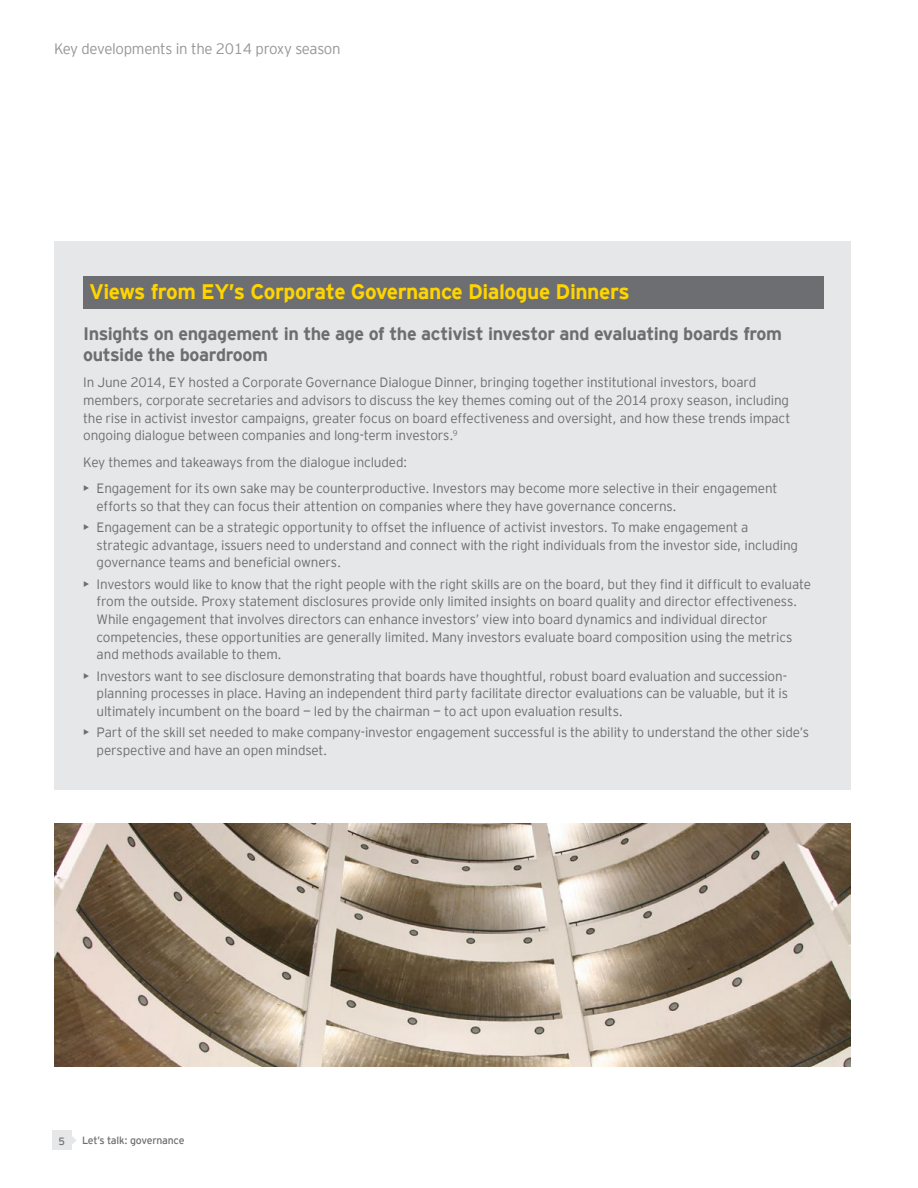
<style>
.page{position:relative;width:918px;height:1188px;background:#fff}
.page>*{position:absolute;margin:0;border:0;box-sizing:border-box;transform-origin:0 0}
.t1{font:700 21px "EY Interstate";letter-spacing:-.02em;color:#ffd400}
.t2{font:700 18px/21.6px "EY Interstate";letter-spacing:-.02em;color:#6d6e71}
.t3{font:300 15px "EY Interstate";letter-spacing:-.02em;color:#939598}
.t4{font:300 13.5px/17.7px "EY Interstate";letter-spacing:-.01em;color:#6d6e71}
.t5{font:10.5px "EY Interstate";letter-spacing:-.02em;color:#6d6e71}
.s1{font-weight:400}
</style>
<div class="page">
<div style="left:52px;top:1131px;width:19px;height:19px;background:#e6e7e8"></div>
<svg style="left:71px;top:1135px;width:5px;height:10px"></svg>
<div style="left:54px;top:241px;width:796px;height:549px;background:#e6e7e8"></div>
<div style="left:83px;top:276px;width:741px;height:33px;background:#6d6e71"></div>
<img style="left:54px;top:824px;width:796px;height:243px">
<p class="t3" style="left:54px;top:38px;width:288px">Key developments in the 2014 proxy season</p>
<h1 class="t1" style="left:89px;top:276px;width:542px">Views from EY’s Corporate Governance Dialogue Dinners</h1>
<h2 class="t2" style="left:83px;top:321px;width:700px">Insights on engagement in the age of the activist investor and evaluating boards from outside the boardroom</h2>
<p class="t4" style="left:83px;top:373px;width:709px">In June 2014, EY hosted a Corporate Governance Dialogue Dinner, bringing together institutional investors, board members, corporate secretaries and advisors to discuss the key themes coming out of the 2014 proxy season, including the rise in activist investor campaigns, greater focus on board effectiveness and oversight, and how these trends impact ongoing dialogue between companies and long-term investors.<sup>9</sup></p>
<p class="t4" style="left:83px;top:452px;width:326px">Key themes and takeaways from the dialogue included:</p>
<p class="t4" style="left:97px;top:478px;width:682px;text-indent:-14px"><span class="s1">•</span> Engagement for its own sake may be counterproductive. Investors may become more selective in their engagement efforts so that they can focus their attention on companies where they have governance concerns.</p>
<p class="t4" style="left:97px;top:518px;width:703px;text-indent:-14px"><span class="s1">•</span> Engagement can be a strategic opportunity to offset the influence of activist investors. To make engagement a strategic advantage, issuers need to understand and connect with the right individuals from the investor side, including governance teams and beneficial owners.</p>
<p class="t4" style="left:97px;top:574px;width:716px;text-indent:-14px"><span class="s1">•</span> Investors would like to know that the right people with the right skills are on the board, but they find it difficult to evaluate from the outside. Proxy statement disclosures provide only limited insights on board quality and director effectiveness.<br>While engagement that involves directors can enhance investors’ view into board dynamics and individual director competencies, these opportunities are generally limited. Many investors evaluate board composition using the metrics and methods available to them.</p>
<p class="t4" style="left:97px;top:666px;width:693px;text-align:justify;text-indent:-14px"><span class="s1">•</span> Investors want to see disclosure demonstrating that boards have thoughtful, robust board evaluation and succession&shy;planning processes in place. Having an independent third party facilitate director evaluations can be valuable, but it is ultimately incumbent on the board — led by the chairman — to act upon evaluation results.</p>
<p class="t4" style="left:97px;top:723px;width:714px;text-indent:-14px"><span class="s1">•</span> Part of the skill set needed to make company-investor engagement successful is the ability to understand the other side’s perspective and have an open mindset.</p>
<p class="t5" style="left:58px;top:1133px;width:8px">5</p>
<p class="t5" style="left:82px;top:1133px;width:104px">Let’s talk: governance</p>
</div>
